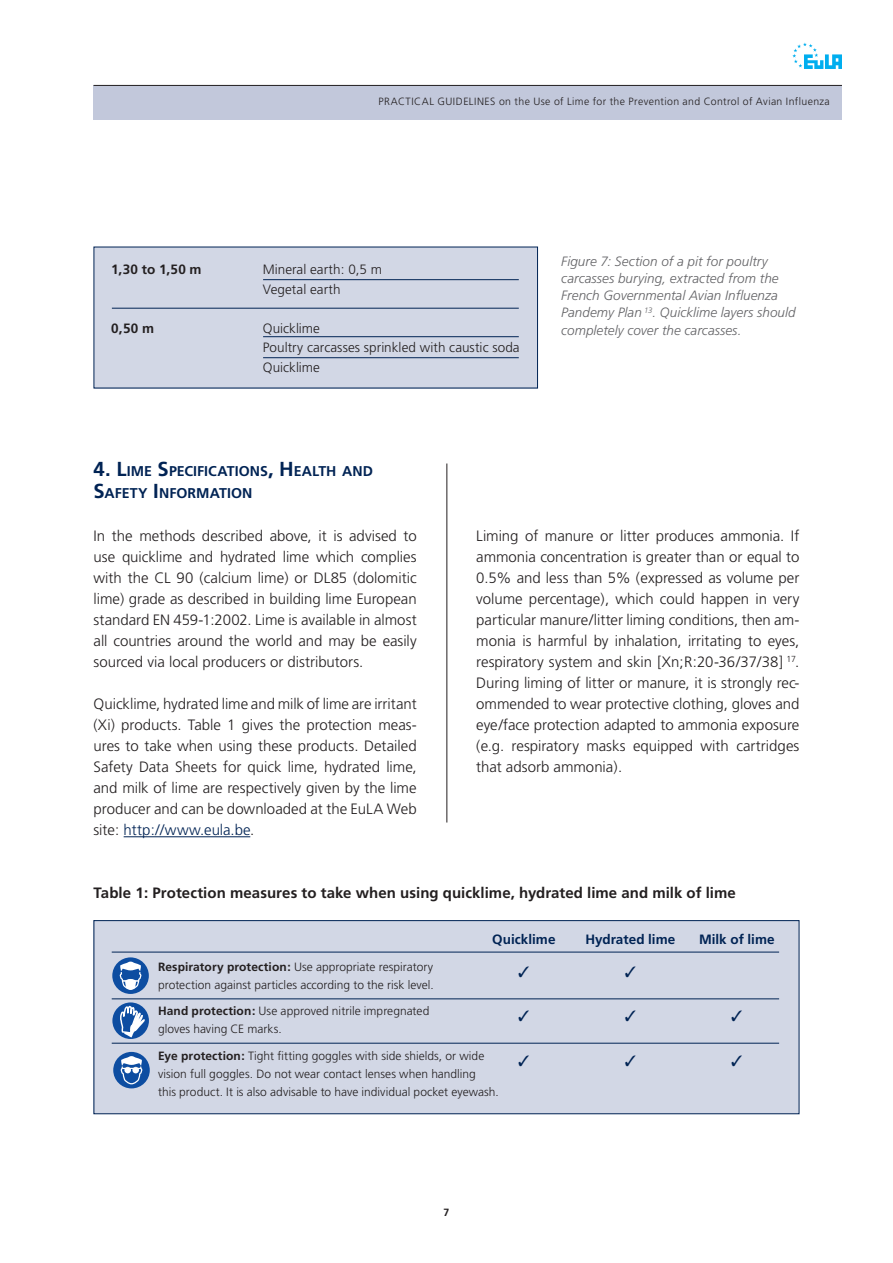
<style>
.page{position:relative;width:893px;height:1263px;background:#fff}
.page>*{position:absolute;margin:0;border:0;box-sizing:border-box;transform-origin:0 0}
.Body{font:300 15px/21px "Frutiger";color:#231f20;text-align:justify}
.T3{font:700 15px "Frutiger";letter-spacing:.005em;color:#231f20}
.T1{font:700 14.1px/22.5px "Frutiger";letter-spacing:.005em;color:#002354}
.legendes{font:italic 300 13.5px/17.2px "Frutiger";letter-spacing:.005em;color:#636366}
.tableaux{font:300 13.5px "Frutiger";letter-spacing:.005em;color:#231f20}
.tableaux_2{font:700 13.5px "Frutiger";color:#002354}
.tableaux-2{font:700 13.5px "Frutiger";letter-spacing:.02em;color:#231f20}
.tableaux_2-2{font:300 12px/18px "Frutiger";color:#231f20}
.t1{font:300 10.5px "Frutiger";letter-spacing:.04em;color:#231f20}
.t2{font:700 10.5px "Frutiger";color:#231f20}
.s1{font-size:20.25px}
.s2{color:#002354}
.s3{font-weight:700}
</style>
<div class="page">
<div style="left:94px;top:85px;width:748px;height:34px;background:#c2c8db"></div>
<svg style="left:792px;top:43px;width:50px;height:26px"></svg>
<hr style="left:94px;top:85px;width:748px;height:1px;background:#231f20">
<hr style="left:124px;top:836px;width:126px;height:1px;background:#002354">
<div style="left:94px;top:247px;width:443px;height:141px;background:#d2d7e5"></div>
<hr style="left:112px;top:308px;width:407px;height:1px;background:#002354">
<hr style="left:263px;top:279px;width:256px;height:1px;background:#002354">
<hr style="left:263px;top:336px;width:256px;height:1px;background:#002354">
<hr style="left:263px;top:357px;width:256px;height:1px;background:#002354">
<div style="left:94px;top:921px;width:705px;height:193px;background:#d2d7e5"></div>
<div style="left:94px;top:920px;width:705px;height:194px;border:1px solid #002354"></div>
<hr style="left:112px;top:952px;width:667px;height:1px;background:#002354">
<hr style="left:112px;top:998px;width:667px;height:1px;background:#002354">
<hr style="left:112px;top:1043px;width:667px;height:1px;background:#002354">
<hr style="left:446px;top:463px;width:1px;height:359px;background:#231f20">
<div style="left:112px;top:957px;width:37px;height:37px;background:#0d4da1;border-radius:50%"></div>
<svg style="left:119px;top:961px;width:23px;height:29px"></svg>
<svg style="left:112px;top:1002px;width:37px;height:37px"></svg>
<svg style="left:119px;top:1004px;width:26px;height:33px"></svg>
<div style="left:113px;top:1052px;width:37px;height:36px;background:#0d4da1;border-radius:50%"></div>
<svg style="left:120px;top:1056px;width:23px;height:29px"></svg>
<p class="t1" style="left:379px;top:95px;width:453px">PRACTICAL GUIDELINES on the Use of Lime for the Prevention and Control of Avian Influenza</p>
<p class="tableaux-2" style="left:111px;top:261px;width:92px">1,30 to 1,50 m</p>
<p class="tableaux" style="left:263px;top:262px;width:121px">Mineral earth: 0,5 m</p>
<p class="tableaux" style="left:263px;top:281px;width:79px">Vegetal earth</p>
<p class="tableaux-2" style="left:111px;top:320px;width:44px">0,50 m</p>
<p class="tableaux" style="left:263px;top:320px;width:59px">Quicklime</p>
<p class="tableaux" style="left:263px;top:340px;width:258px">Poultry carcasses sprinkled with caustic soda</p>
<p class="tableaux" style="left:263px;top:359px;width:59px">Quicklime</p>
<p class="legendes" style="left:561px;top:252px;width:236px">Figure 7: Section of a pit for poultry carcasses burying, extracted from the French Governmental Avian Influenza Pandemy Plan <sup>13</sup>. Quicklime layers should completely cover the carcasses.</p>
<p class="T1" style="left:94px;top:460px;width:281px"><span class="s1">4. L</span>IME <span class="s1">S</span>PECIFICATIONS<span class="s1">, H</span>EALTH AND<br><span class="s1">S</span>AFETY <span class="s1">I</span>NFORMATION</p>
<p class="Body" style="left:94px;top:525px;width:325px">In the methods described above, it is advised to use quicklime and hydrated lime which complies with the CL 90 (calcium lime) or DL85 (dolomitic lime) grade as described in building lime European standard EN 459-1:2002. Lime is available in almost all countries around the world and may be easily sourced via local producers or distributors.</p>
<p class="Body" style="left:94px;top:693px;width:325px">Quicklime, hydrated lime and milk of lime are irritant (Xi) products. Table 1 gives the protection meas&shy;ures to take when using these products. Detailed Safety Data Sheets for quick lime, hydrated lime, and milk of lime are respectively given by the lime producer and can be downloaded at the EuLA Web site: <span class="s2">http://www.eula.be</span>.</p>
<p class="Body" style="left:476px;top:525px;width:325px">Liming of manure or litter produces ammonia. If ammonia concentration is greater than or equal to 0.5% and less than 5% (expressed as volume per volume percentage), which could happen in very particular manure/litter liming conditions, then am&shy;monia is harmful by inhalation, irritating to eyes, respiratory system and skin [Xn;R:20-36/37/38] <sup>17</sup>.<br>During liming of litter or manure, it is strongly rec&shy;ommended to wear protective clothing, gloves and eye/face protection adapted to ammonia exposure (e.g. respiratory masks equipped with cartridges that adsorb ammonia).</p>
<p class="T3" style="left:94px;top:884px;width:644px">Table 1: Protection measures to take when using quicklime, hydrated lime and milk of lime</p>
<p class="tableaux_2" style="left:492px;top:932px;width:65px">Quicklime</p>
<p class="tableaux_2" style="left:585px;top:932px;width:91px">Hydrated lime</p>
<p class="tableaux_2" style="left:699px;top:932px;width:77px">Milk of lime</p>
<p class="tableaux_2-2" style="left:158px;top:957px;width:277px"><span class="s3">Respiratory protection:</span> Use appropriate respiratory</p>
<p class="tableaux_2-2" style="left:158px;top:975px;width:277px">protection against particles according to the risk level.</p>
<p class="tableaux_2-2" style="left:158px;top:1002px;width:273px"><span class="s3">Hand protection:</span> Use approved nitrile impregnated</p>
<p class="tableaux_2-2" style="left:158px;top:1020px;width:125px">gloves having CE marks.</p>
<p class="tableaux_2-2" style="left:158px;top:1046px;width:328px"><span class="s3">Eye protection:</span> Tight fitting goggles with side shields, or wide</p>
<p class="tableaux_2-2" style="left:158px;top:1064px;width:342px">vision full goggles. Do not wear contact lenses when handling<br>this product. It is also advisable to have individual pocket eyewash.</p>
<p class="t2" style="left:444px;top:1206px;width:7px">7</p>
</div>
